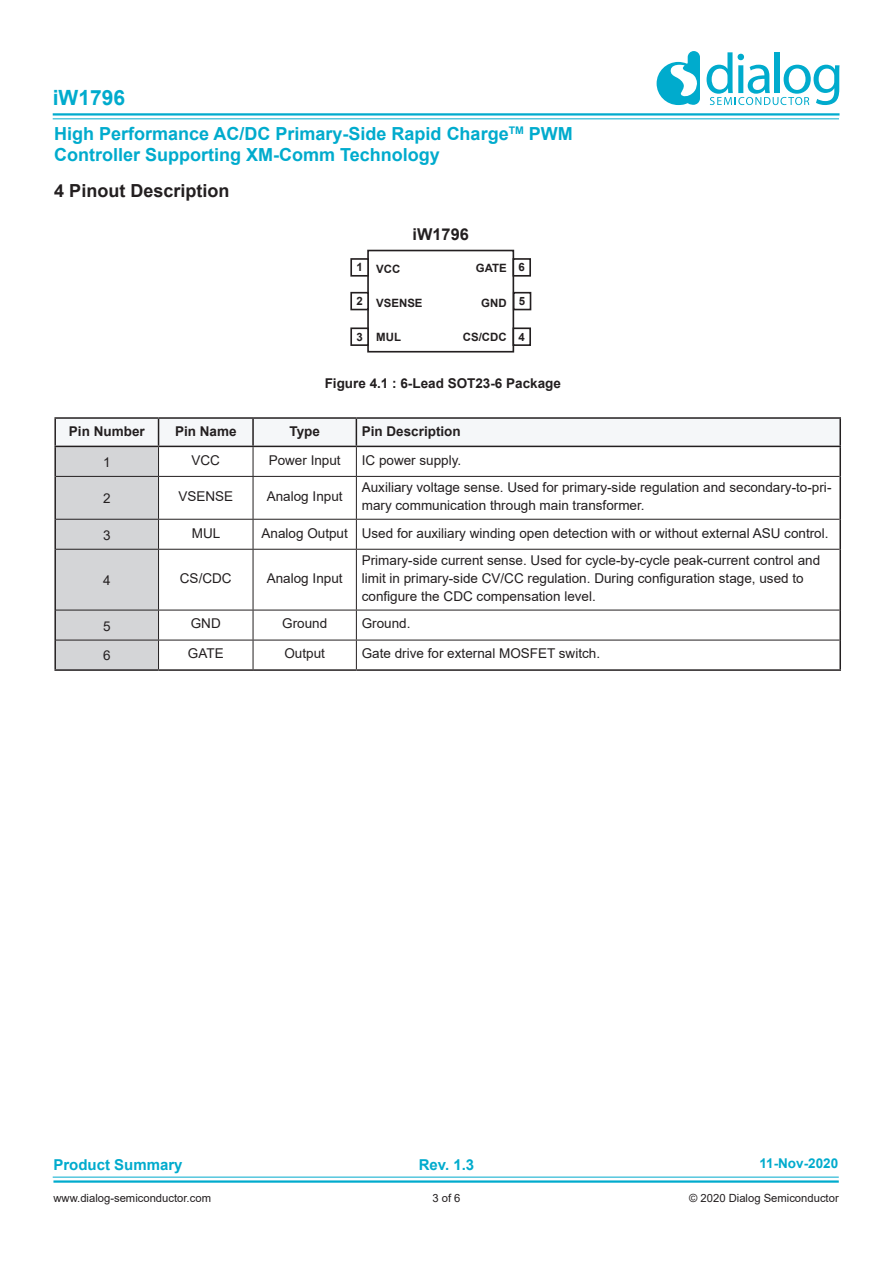
<style>
.page{position:relative;width:893px;height:1263px;background:#fff}
.page>*{position:absolute;margin:0;border:0;box-sizing:border-box;transform-origin:0 0}
.t1{font:700 21px "Arial";color:#00abcd}
.t2{font:700 18px/21.6px "Arial";color:#00abcd}
.t3{font:700 18px "Arial";color:#231f20}
.t4{font:700 16.35px "Arial";color:#231f20}
.t5{font:700 15px "Arial";color:#00abcd}
.Table_Body_Left_Text{font:13.5px/18px "Arial";color:#231f20}
.Table_Body_Text_Cent{font:13.5px "Arial";color:#231f20}
.Table_Head_Left{font:700 13.5px "Arial";color:#231f20}
.Table_Head_Center{font:700 13.5px "Arial";color:#231f20}
.t6{font:700 13.5px "Arial";color:#00abcd}
.t7{font:700 11.4px "Arial";color:#231f20}
.t8{font:11.25px "Arial";color:#231f20}
</style>
<div class="page">
<hr style="left:53px;top:113px;width:786px;height:3px;background:#00abcd">
<hr style="left:53px;top:1180px;width:786px;height:3px;background:#00abcd">
<hr style="left:53px;top:118px;width:786px;height:1px;background:#00abcd">
<hr style="left:53px;top:1177px;width:786px;height:1px;background:#00abcd">
<svg style="left:657px;top:51px;width:43px;height:54px"></svg>
<svg style="left:706px;top:52px;width:133px;height:53px"></svg>
<hr style="left:54px;top:446px;width:105px;height:1px;background:#231f20">
<hr style="left:54px;top:447px;width:2px;height:29px;background:#231f20">
<hr style="left:356px;top:446px;width:485px;height:1px;background:#231f20">
<hr style="left:839px;top:447px;width:2px;height:29px;background:#231f20">
<hr style="left:54px;top:476px;width:2px;height:43px;background:#231f20">
<hr style="left:839px;top:476px;width:2px;height:43px;background:#231f20">
<hr style="left:54px;top:519px;width:2px;height:30px;background:#231f20">
<hr style="left:839px;top:519px;width:2px;height:30px;background:#231f20">
<hr style="left:54px;top:549px;width:2px;height:61px;background:#231f20">
<hr style="left:839px;top:549px;width:2px;height:61px;background:#231f20">
<hr style="left:54px;top:610px;width:2px;height:30px;background:#231f20">
<hr style="left:839px;top:610px;width:2px;height:30px;background:#231f20">
<hr style="left:54px;top:640px;width:2px;height:29px;background:#231f20">
<hr style="left:839px;top:640px;width:2px;height:29px;background:#231f20">
<hr style="left:54px;top:669px;width:105px;height:2px;background:#231f20">
<hr style="left:159px;top:669px;width:94px;height:2px;background:#231f20">
<hr style="left:253px;top:669px;width:103px;height:2px;background:#231f20">
<hr style="left:356px;top:669px;width:485px;height:2px;background:#231f20">
<hr style="left:54px;top:417px;width:105px;height:2px;background:#231f20">
<hr style="left:54px;top:419px;width:2px;height:27px;background:#231f20">
<hr style="left:159px;top:417px;width:94px;height:2px;background:#231f20">
<hr style="left:253px;top:417px;width:103px;height:2px;background:#231f20">
<hr style="left:356px;top:417px;width:485px;height:2px;background:#231f20">
<hr style="left:839px;top:419px;width:2px;height:27px;background:#231f20">
<svg style="left:55px;top:418px;width:785px;height:252px"></svg>
<div style="left:367px;top:250px;width:147px;height:103px;border:2px solid #231f20"></div>
<div style="left:350px;top:258px;width:19px;height:19px;border:2px solid #231f20"></div>
<div style="left:350px;top:292px;width:19px;height:18px;border:2px solid #231f20"></div>
<div style="left:350px;top:327px;width:19px;height:19px;border:2px solid #231f20"></div>
<div style="left:512px;top:258px;width:19px;height:19px;border:2px solid #231f20"></div>
<div style="left:512px;top:327px;width:19px;height:19px;border:2px solid #231f20"></div>
<div style="left:513px;top:292px;width:18px;height:18px;border:2px solid #231f20"></div>
<h1 class="t1" style="left:53px;top:83px;width:74px">iW1796</h1>
<h2 class="t2" style="left:54px;top:123px;width:520px">High Performance AC/DC Primary-Side Rapid Charge<sup>TM</sup> PWM<br>Controller Supporting XM-Comm Technology</h2>
<p class="t3" style="left:54px;top:178px;width:177px">4 Pinout Description</p>
<p class="t7" style="left:356px;top:259px;width:8px">1</p>
<p class="t7" style="left:356px;top:293px;width:8px">2</p>
<p class="t7" style="left:356px;top:329px;width:8px">3</p>
<p class="t4" style="left:413px;top:223px;width:58px">iW1796</p>
<p class="t7" style="left:376px;top:261px;width:26px">VCC</p>
<p class="t7" style="left:376px;top:295px;width:48px">VSENSE</p>
<p class="t7" style="left:376px;top:329px;width:26px">MUL</p>
<p class="t7" style="left:476px;top:260px;width:32px">GATE</p>
<p class="t7" style="left:481px;top:294px;width:27px">GND</p>
<p class="t7" style="left:463px;top:329px;width:45px">CS/CDC</p>
<p class="t7" style="left:519px;top:259px;width:8px">6</p>
<p class="t7" style="left:519px;top:293px;width:8px">5</p>
<p class="t7" style="left:519px;top:329px;width:8px">4</p>
<p class="Table_Head_Left" style="left:325px;top:374px;width:238px">Figure 4.1 : 6-Lead SOT23-6 Package</p>
<p class="Table_Head_Center" style="left:69px;top:422px;width:77px">Pin Number</p>
<p class="Table_Head_Center" style="left:175px;top:422px;width:63px">Pin Name</p>
<p class="Table_Head_Center" style="left:289px;top:422px;width:32px">Type</p>
<p class="Table_Head_Left" style="left:362px;top:422px;width:101px">Pin Description</p>
<p class="Table_Body_Text_Cent" style="left:103px;top:453px;width:9px">1</p>
<p class="Table_Body_Text_Cent" style="left:192px;top:451px;width:30px">VCC</p>
<p class="Table_Body_Text_Cent" style="left:269px;top:451px;width:74px">Power Input</p>
<p class="Table_Body_Left_Text" style="left:362px;top:451px;width:101px">IC power supply.</p>
<p class="Table_Body_Text_Cent" style="left:103px;top:489px;width:9px">2</p>
<p class="Table_Body_Text_Cent" style="left:178px;top:487px;width:56px">VSENSE</p>
<p class="Table_Body_Text_Cent" style="left:267px;top:487px;width:77px">Analog Input</p>
<p class="Table_Body_Left_Text" style="left:362px;top:478px;width:471px">Auxiliary voltage sense. Used for primary-side regulation and secondary-to-pri&shy;mary communication through main transformer.</p>
<p class="Table_Body_Text_Cent" style="left:103px;top:526px;width:9px">3</p>
<p class="Table_Body_Text_Cent" style="left:192px;top:524px;width:30px">MUL</p>
<p class="Table_Body_Text_Cent" style="left:262px;top:524px;width:88px">Analog Output</p>
<p class="Table_Body_Left_Text" style="left:362px;top:524px;width:468px">Used for auxiliary winding open detection with or without external ASU control.</p>
<p class="Table_Body_Text_Cent" style="left:103px;top:571px;width:9px">4</p>
<p class="Table_Body_Text_Cent" style="left:180px;top:569px;width:53px">CS/CDC</p>
<p class="Table_Body_Text_Cent" style="left:267px;top:569px;width:77px">Analog Input</p>
<p class="Table_Body_Left_Text" style="left:362px;top:551px;width:460px">Primary-side current sense. Used for cycle-by-cycle peak-current control and limit in primary-side CV/CC regulation. During configuration stage, used to configure the CDC compensation level.</p>
<p class="Table_Body_Text_Cent" style="left:103px;top:616px;width:9px">5</p>
<p class="Table_Body_Text_Cent" style="left:191px;top:614px;width:31px">GND</p>
<p class="Table_Body_Text_Cent" style="left:282px;top:614px;width:47px">Ground</p>
<p class="Table_Body_Left_Text" style="left:362px;top:615px;width:50px">Ground.</p>
<p class="Table_Body_Text_Cent" style="left:103px;top:646px;width:9px">6</p>
<p class="Table_Body_Text_Cent" style="left:188px;top:644px;width:37px">GATE</p>
<p class="Table_Body_Text_Cent" style="left:284px;top:644px;width:42px">Output</p>
<p class="Table_Body_Left_Text" style="left:362px;top:645px;width:240px">Gate drive for external MOSFET switch.</p>
<p class="t6" style="left:759px;top:1153px;width:80px">11-Nov-2020</p>
<p class="t5" style="left:53px;top:1154px;width:131px">Product Summary</p>
<p class="t5" style="left:419px;top:1154px;width:57px">Rev. 1.3</p>
<p class="t8" style="left:53px;top:1190px;width:159px">www.dialog-semiconductor.com</p>
<p class="t8" style="left:432px;top:1190px;width:30px">3 of 6</p>
<p class="t8" style="left:689px;top:1190px;width:151px">© 2020 Dialog Semiconductor</p>
</div>
